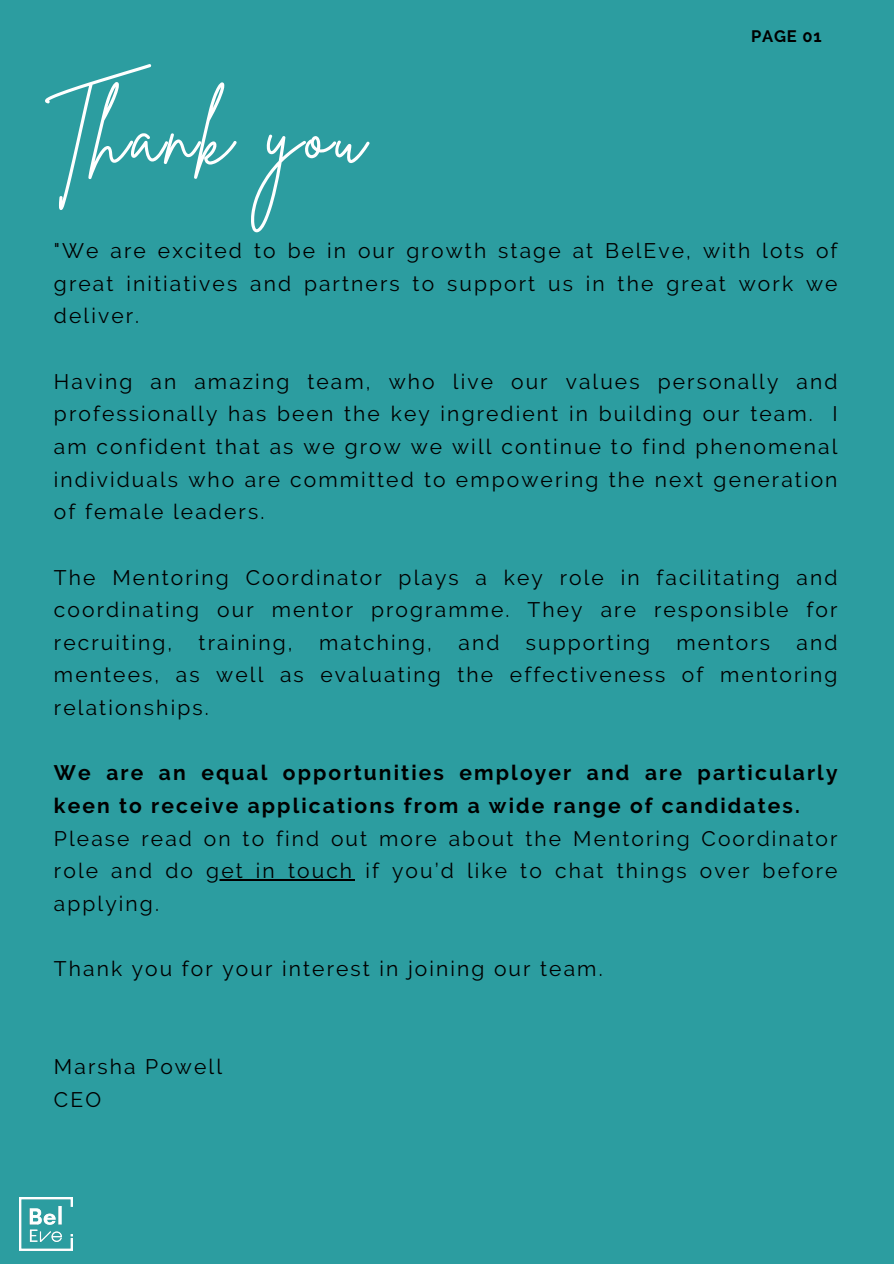
<style>
.page{position:relative;width:894px;height:1264px;background:#fff}
.page>*{position:absolute;margin:0;border:0;box-sizing:border-box;transform-origin:0 0}
.t1{font:81.6px "Brittany Signature";letter-spacing:.05em;color:#fff}
.t2{font:21px/32.7px "Raleway";letter-spacing:.1em;color:#000;text-align:justify}
.t3{font:700 21px/32.7px "Raleway";letter-spacing:.1em;color:#000}
.t4{font:700 16.5px "Raleway";letter-spacing:.05em;color:#000}
.s1{font-weight:400}
</style>
<div class="page">
<div style="left:0;top:0;width:893px;height:1263px;background:#2c9da0"></div>
<hr style="left:206px;top:879px;width:148px;height:1px;background:#000">
<img style="left:19px;top:1197px;width:53px;height:53px">
<h2 class="t1" style="left:45px;top:82px;width:321px">Thank you</h2>
<p class="t4" style="left:750px;top:27px;width:72px">PAGE 01</p>
<h1 class="t2" style="left:54px;top:234px;width:784px">"We are excited to be in our growth stage at BelEve, with lots of great initiatives and partners to support us in the great work we deliver.</h1>
<h2 class="t2" style="left:54px;top:365px;width:784px">Having an amazing team, who live our values personally and professionally has been the key ingredient in building our team. I am confident that as we grow we will continue to find phenomenal individuals who are committed to empowering the next generation of female leaders.</h2>
<h2 class="t2" style="left:54px;top:561px;width:784px">The Mentoring Coordinator plays a key role in facilitating and coordinating our mentor programme. They are responsible for recruiting,</h2>
<h2 class="t2" style="left:54px;top:626px;width:784px;text-indent:742px">and mentees, as well as evaluating the effectiveness of mentoring relationships.</h2>
<h2 class="t2" style="left:198px;top:626px;width:95px">training,</h2>
<h2 class="t2" style="left:319px;top:626px;width:114px">matching,</h2>
<h2 class="t2" style="left:458px;top:626px;width:42px">and</h2>
<h2 class="t2" style="left:525px;top:626px;width:126px">supporting</h2>
<h2 class="t2" style="left:676px;top:626px;width:95px">mentors</h2>
<h2 class="t3" style="left:54px;top:756px;width:784px">We are an equal opportunities employer and are particularly keen to receive applications from a wide range of candidates.<br><span class="s1">Please read on to find out more about the Mentoring Coordinator role and do</span></h2>
<h2 class="t2" style="left:206px;top:854px;width:632px">get in touch if you’d like to chat things over before</h2>
<h2 class="t2" style="left:54px;top:887px;width:106px">applying.</h2>
<h2 class="t2" style="left:54px;top:952px;width:550px">Thank you for your interest in joining our team.</h2>
<h2 class="t2" style="left:54px;top:1050px;width:170px">Marsha Powell<br>CEO</h2>
</div>
